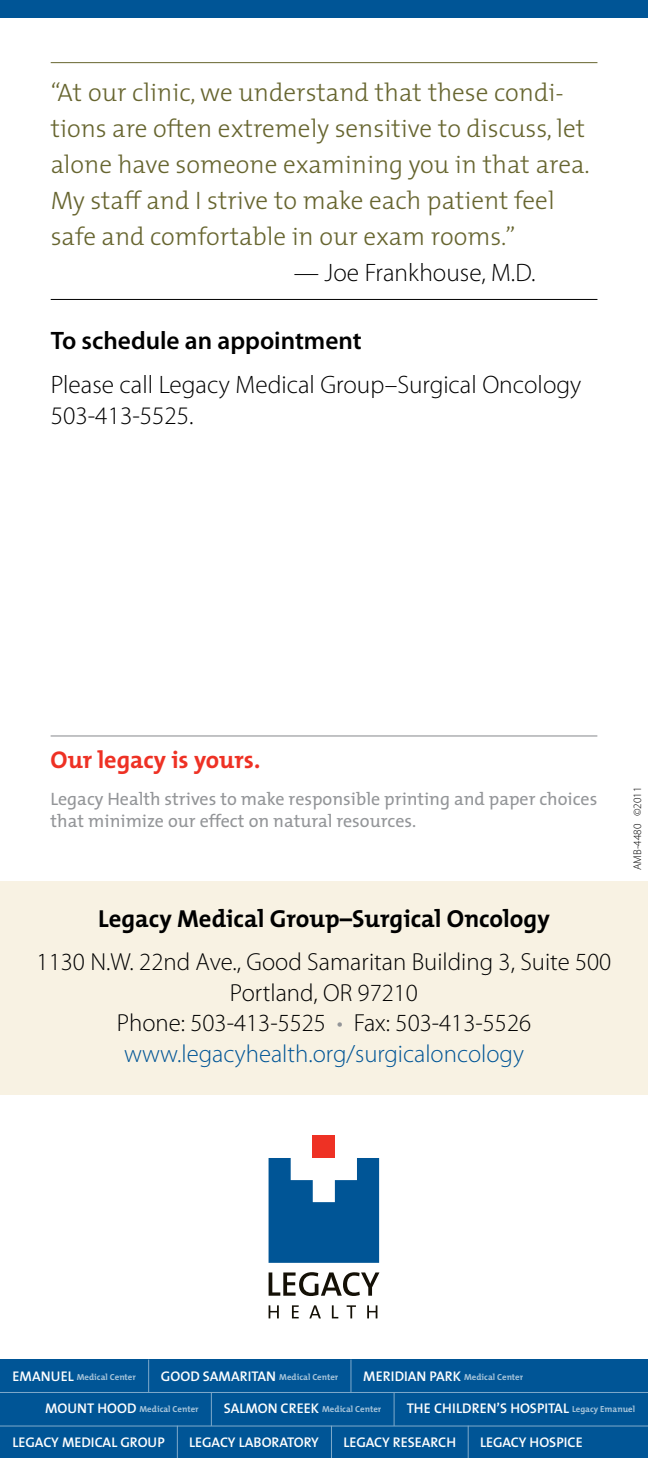
<style>
.page{position:relative;width:648px;height:1458px;background:#fff}
.page>*{position:absolute;margin:0;border:0;box-sizing:border-box;transform-origin:0 0}
.t1{font:300 25.2px/36px "The Mix";color:#67652f}
.t2{font:300 25.2px/31.5px "Myriad Pro";color:#000}
.t3{font:600 25.2px "Myriad Pro";color:#000}
.t4{font:300 24.75px/31.1px "Myriad Pro";color:#000;text-align:center}
.t5{font:700 24.75px "The Mix";color:#000}
.t6{font:700 24.3px "The Mix";color:#ee3124}
.t7{font:18px/21.6px "The Mix";color:#939598}
.t8{font:600 13.95px "The Mix";color:#fff}
.t9{font:300 11.25px "Myriad Pro";color:#000}
.t10{font:700 8.78px "The Mix";color:#a6c4da}
.s1{color:#939598}
.s2{color:#005596}
.s3{font-weight:600;font-size:13.95px;color:#fff}
.s4{font-weight:700;font-size:8.78px;color:#a6c4da}
</style>
<div class="page">
<hr style="left:51px;top:62px;width:546px;height:1px;background:#67652f">
<hr style="left:51px;top:299px;width:546px;height:1px;background:#000">
<div style="left:0;top:0;width:648px;height:18px;background:#005596"></div>
<div style="left:0;top:1360px;width:648px;height:98px;background:#005596"></div>
<hr style="left:0;top:1392px;width:648px;height:1px;background:#80aacb">
<hr style="left:148px;top:1360px;width:1px;height:32px;background:#80aacb">
<hr style="left:350px;top:1360px;width:1px;height:32px;background:#80aacb">
<hr style="left:0;top:1426px;width:648px;height:1px;background:#80aacb">
<hr style="left:211px;top:1392px;width:1px;height:34px;background:#80aacb">
<hr style="left:394px;top:1392px;width:1px;height:34px;background:#80aacb">
<hr style="left:177px;top:1426px;width:1px;height:32px;background:#80aacb">
<hr style="left:331px;top:1426px;width:1px;height:32px;background:#80aacb">
<hr style="left:468px;top:1426px;width:1px;height:32px;background:#80aacb">
<svg style="left:269px;top:1158px;width:110px;height:105px"></svg>
<div style="left:313px;top:1136px;width:22px;height:22px;background:#ee3124"></div>
<svg style="left:269px;top:1305px;width:10px;height:13px"></svg>
<svg style="left:292px;top:1305px;width:7px;height:13px"></svg>
<svg style="left:309px;top:1305px;width:12px;height:13px"></svg>
<svg style="left:332px;top:1305px;width:6px;height:13px"></svg>
<svg style="left:347px;top:1305px;width:9px;height:13px"></svg>
<svg style="left:367px;top:1305px;width:10px;height:13px"></svg>
<svg style="left:269px;top:1272px;width:110px;height:24px"></svg>
<div style="left:0;top:881px;width:648px;height:214px;background:#f8f2e3"></div>
<hr style="left:51px;top:735px;width:546px;height:2px;background:#939598">
<p class="t1" style="left:51px;top:75px;width:541px">“At our clinic, we understand that these condi&shy;tions are often extremely sensitive to discuss, let alone have someone examining you in that area.<br>My staff and I strive to make each patient feel safe and comfortable in our exam rooms.”</p>
<p class="t2" style="left:294px;top:257px;width:243px">— Joe Frankhouse, M.D.</p>
<p class="t3" style="left:51px;top:324px;width:313px">To schedule an appointment</p>
<p class="t2" style="left:51px;top:369px;width:532px">Please call Legacy Medical Group–Surgical Oncology<br>503-413-5525.</p>
<p class="t6" style="left:51px;top:744px;width:211px">Our legacy is yours.</p>
<p class="t7" style="left:51px;top:789px;width:548px">Legacy Health strives to make responsible printing and paper choices that minimize our effect on natural resources.</p>
<p class="t5" style="left:98px;top:903px;width:453px">Legacy Medical Group–Surgical Oncology</p>
<p class="t4" style="left:37px;top:946px;width:576px">1130 N.W. 22nd Ave., Good Samaritan Building 3, Suite 500<br>Portland, OR 97210<br>Phone: 503-413-5525 <span class="s1">•</span> Fax: 503-413-5526 <span class="s2">www.legacyhealth.org/surgicaloncology</span></p>
<p class="t9" style="left:631px;top:870px;width:85px;rotate:-90deg">AMB-4480 ©2011</p>
<p class="t10" style="left:13px;top:1371px;width:125px"><span class="s3">EMANUEL</span> Medical Center</p>
<p class="t8" style="left:161px;top:1368px;width:179px">GOOD SAMARITAN <span class="s4">Medical Center</span></p>
<p class="t10" style="left:363px;top:1371px;width:161px"><span class="s3">MERIDIAN PARK</span> Medical Center</p>
<p class="t10" style="left:45px;top:1403px;width:155px"><span class="s3">MOUNT HOOD</span> Medical Center</p>
<p class="t10" style="left:224px;top:1403px;width:159px"><span class="s3">SALMON CREEK</span> Medical Center</p>
<p class="t8" style="left:407px;top:1400px;width:230px">THE CHILDREN’S HOSPITAL <span class="s4">Legacy Emanuel</span></p>
<p class="t8" style="left:12px;top:1433px;width:154px">LEGACY MEDICAL GROUP</p>
<p class="t8" style="left:189px;top:1433px;width:131px">LEGACY LABORATORY</p>
<p class="t8" style="left:343px;top:1433px;width:114px">LEGACY RESEARCH</p>
<p class="t8" style="left:480px;top:1433px;width:104px">LEGACY HOSPICE</p>
</div>
